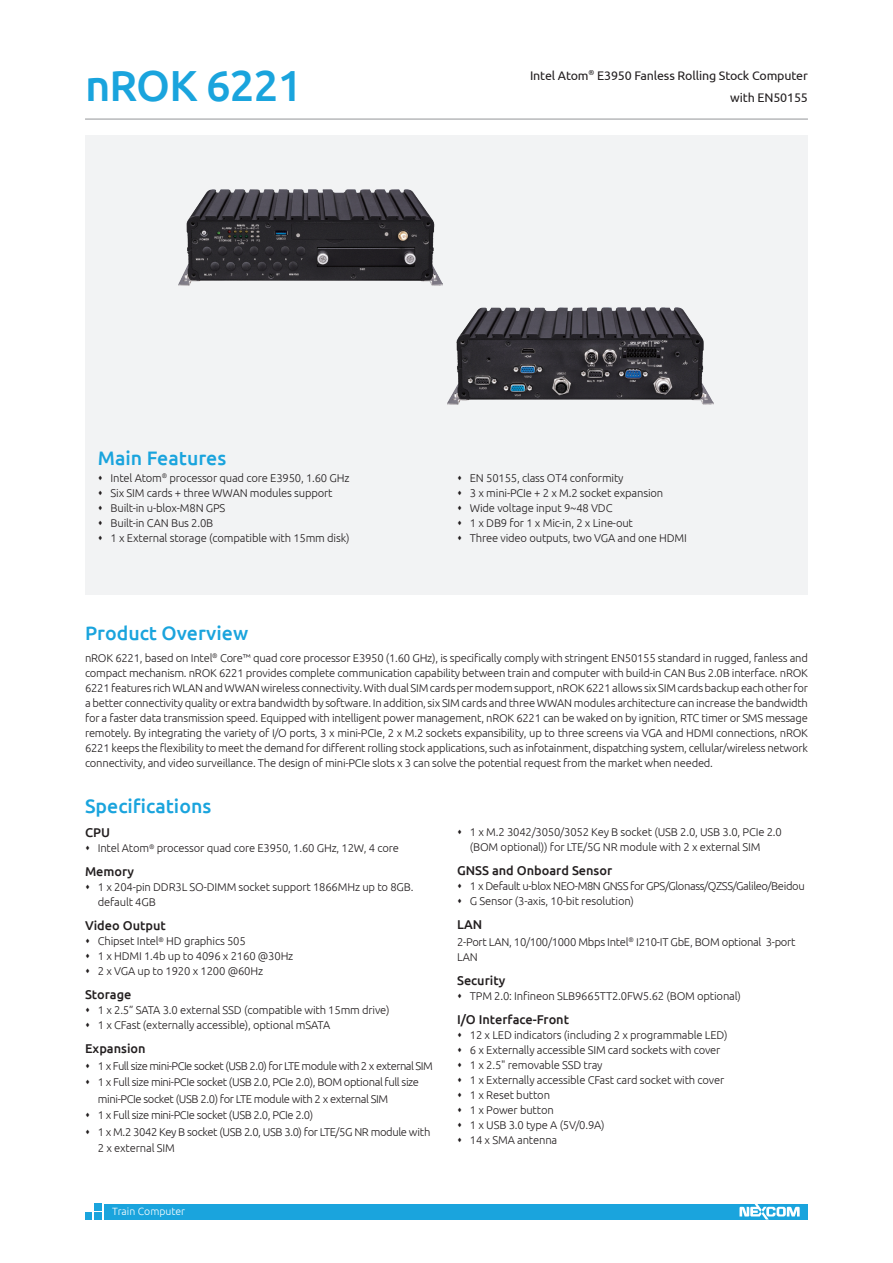
<style>
.page{position:relative;width:893px;height:1263px;background:#fff}
.page>*{position:absolute;margin:0;border:0;box-sizing:border-box;transform-origin:0 0}
.t1{font:500 43.5px "Ubuntu";letter-spacing:-.02em;color:#1aa4dd}
.t2{font:500 19.5px "Ubuntu";color:#1aa4dd}
.t3{font:500 12.75px "Ubuntu";color:#231f20}
.t4{font:12.45px/22.5px "Ubuntu";letter-spacing:-.01em;color:#231f20;text-align:right}
.t5{font:300 11.25px/15px "Ubuntu";letter-spacing:-.015em;color:#231f20}
.t6{font:300 11.25px/16.5px "Ubuntu";letter-spacing:-.035em;color:#231f20}
.t7{font:300 10.5px "Ubuntu";color:#fff}
</style>
<div class="page">
<div style="left:85px;top:136px;width:723px;height:459px;background:#f2f3f4"></div>
<div style="left:104px;top:1204px;width:704px;height:15px;background:#1aa4dd"></div>
<div style="left:94px;top:1203px;width:7px;height:7px;background:#1aa4dd"></div>
<div style="left:94px;top:1213px;width:7px;height:7px;background:#1aa4dd"></div>
<div style="left:85px;top:1213px;width:6px;height:7px;background:#1aa4dd"></div>
<svg style="left:739px;top:1204px;width:61px;height:15px"></svg>
<hr style="left:85px;top:119px;width:723px;height:1px;background:#939598">
<img style="left:179px;top:189px;width:263px;height:97px">
<img style="left:447px;top:308px;width:266px;height:96px">
<h1 class="t1" style="left:85px;top:58px;width:219px">nROK 6221</h1>
<h2 class="t2" style="left:98px;top:446px;width:130px">Main Features</h2>
<p class="t4" style="left:530px;top:63px;width:279px">Intel Atom<sup>®</sup> E3950 Fanless Rolling Stock Computer with EN50155</p>
<p class="t5" style="left:111px;top:470px;width:241px">Intel Atom<sup>®</sup> processor quad core E3950, 1.60 GHz Six SIM cards + three WWAN modules support Built-in u-blox-M8N GPS<br>Built-in CAN Bus 2.0B<br>1 x External storage (compatible with 15mm disk)</p>
<p class="t5" style="left:470px;top:470px;width:219px">EN 50155, class OT4 conformity<br>3 x mini-PCIe + 2 x M.2 socket expansion Wide voltage input 9~48 VDC<br>1 x DB9 for 1 x Mic-in, 2 x Line-out<br>Three video outputs, two VGA and one HDMI</p>
<h2 class="t2" style="left:85px;top:621px;width:165px">Product Overview</h2>
<p class="t5" style="left:85px;top:650px;width:724px;text-align:justify">nROK 6221, based on Intel<sup>®</sup> Core™ quad core processor E3950 (1.60 GHz), is specifically comply with stringent EN50155 standard in rugged, fanless and compact mechanism. nROK 6221 provides complete communication capability between train and computer with build-in CAN Bus 2.0B interface. nROK 6221 features rich WLAN and WWAN wireless connectivity. With dual SIM cards per modem support, nROK 6221 allows six SIM cards backup each other for a better connectivity quality or extra bandwidth by software. In addition, six SIM cards and three WWAN modules architecture can increase the bandwidth for a faster data transmission speed. Equipped with intelligent power management, nROK 6221 can be waked on by ignition, RTC timer or SMS message remotely. By integrating the variety of I/O ports, 3 x mini-PCIe, 2 x M.2 sockets expansibility, up to three screens via VGA and HDMI connections, nROK 6221 keeps the flexibility to meet the demand for different rolling stock applications, such as infotainment, dispatching system, cellular/wireless network connectivity, and video surveillance. The design of mini-PCIe slots x 3 can solve the potential request from the market when needed.</p>
<h2 class="t2" style="left:85px;top:794px;width:128px">Specifications</h2>
<p class="t3" style="left:85px;top:825px;width:27px">CPU</p>
<p class="t5" style="left:98px;top:840px;width:303px">Intel Atom<sup>®</sup> processor quad core E3950, 1.60 GHz, 12W, 4 core</p>
<p class="t3" style="left:85px;top:864px;width:51px">Memory</p>
<p class="t5" style="left:98px;top:879px;width:317px">1 x 204-pin DDR3L SO-DIMM socket support 1866MHz up to 8GB. default 4GB</p>
<p class="t3" style="left:85px;top:918px;width:82px">Video Output</p>
<p class="t5" style="left:98px;top:933px;width:197px">Chipset Intel<sup>®</sup> HD graphics 505<br>1 x HDMI 1.4b up to 4096 x 2160 @30Hz<br>2 x VGA up to 1920 x 1200 @60Hz</p>
<p class="t3" style="left:85px;top:987px;width:48px">Storage</p>
<p class="t5" style="left:98px;top:1002px;width:293px">1 x 2.5” SATA 3.0 external SSD (compatible with 15mm drive)<br>1 x CFast (externally accessible), optional mSATA</p>
<p class="t3" style="left:85px;top:1041px;width:62px">Expansion</p>
<p class="t6" style="left:98px;top:1057px;width:337px">1 x Full size mini-PCIe socket (USB 2.0) for LTE module with 2 x external SIM 1 x Full size mini-PCIe socket (USB 2.0, PCIe 2.0), BOM optional full size mini-PCIe socket (USB 2.0) for LTE module with 2 x external SIM<br>1 x Full size mini-PCIe socket (USB 2.0, PCIe 2.0)<br>1 x M.2 3042 Key B socket (USB 2.0, USB 3.0) for LTE/5G NR module with 2 x external SIM</p>
<p class="t7" style="left:112px;top:1204px;width:74px">Train Computer</p>
<p class="t5" style="left:470px;top:824px;width:313px">1 x M.2 3042/3050/3052 Key B socket (USB 2.0, USB 3.0, PCIe 2.0 (BOM optional)) for LTE/5G NR module with 2 x external SIM</p>
<p class="t3" style="left:457px;top:862px;width:157px">GNSS and Onboard Sensor</p>
<p class="t6" style="left:470px;top:878px;width:336px;line-height:15px">1 x Default u-blox NEO-M8N GNSS for GPS/Glonass/QZSS/Galileo/Beidou<br>G Sensor (3-axis, 10-bit resolution)</p>
<p class="t3" style="left:457px;top:916px;width:27px">LAN</p>
<p class="t5" style="left:457px;top:934px;width:340px">2-Port LAN, 10/100/1000 Mbps Intel<sup>®</sup> I210-IT GbE, BOM optional 3-port<br>LAN</p>
<p class="t3" style="left:457px;top:972px;width:50px">Security</p>
<p class="t5" style="left:470px;top:988px;width:273px">TPM 2.0: Infineon SLB9665TT2.0FW5.62 (BOM optional)</p>
<p class="t3" style="left:457px;top:1011px;width:113px">I/O Interface-Front</p>
<p class="t5" style="left:470px;top:1027px;width:259px">12 x LED indicators (including 2 x programmable LED)<br>6 x Externally accessible SIM card sockets with cover<br>1 x 2.5" removable SSD tray<br>1 x Externally accessible CFast card socket with cover<br>1 x Reset button<br>1 x Power button<br>1 x USB 3.0 type A (5V/0.9A)<br>14 x SMA antenna</p>
</div>
